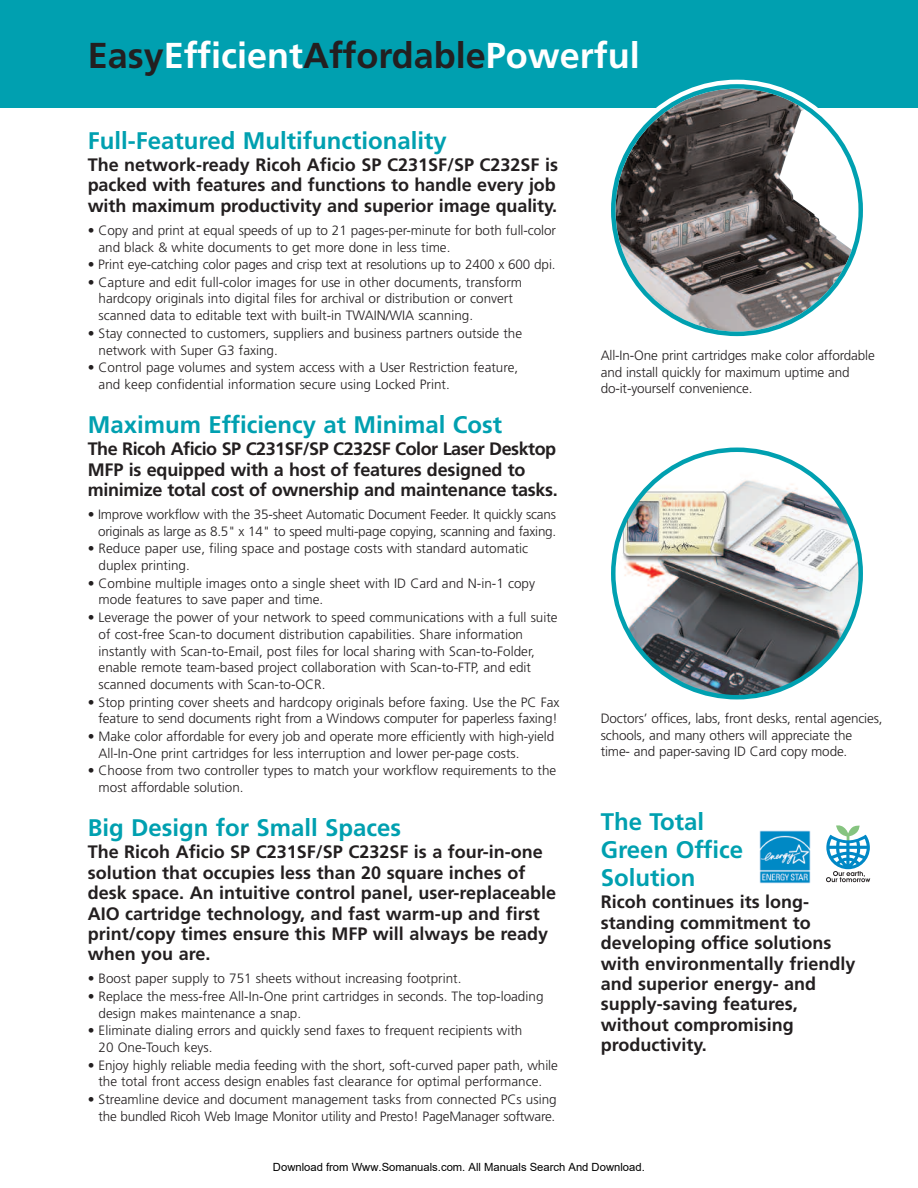
<style>
.page{position:relative;width:918px;height:1188px;background:#fff}
.page>*{position:absolute;margin:0;border:0;box-sizing:border-box;transform-origin:0 0}
.t1{font:700 36px "Frutiger";color:#fff}
.t2{font:700 24px/27.8px "Frutiger";color:#00a0b0}
.t3{font:700 18px/20.4px "Frutiger";color:#231f20}
.t4{font:300 13.5px/16.8px "Frutiger";color:#231f20}
.t5{font:11.25px "Arial";color:#000}
.s1{color:#231f20}
</style>
<div class="page">
<div style="left:0;top:0;width:918px;height:108px;background:#00a0b0"></div>
<img style="left:611px;top:448px;width:252px;height:251px">
<svg style="left:611px;top:84px;width:252px;height:252px"></svg>
<svg style="left:826px;top:825px;width:44px;height:57px"></svg>
<img style="left:760px;top:831px;width:51px;height:52px">
<h1 class="t1" style="left:88px;top:41px;width:554px"><span class="s1">Easy</span>Efficient<span class="s1">Affordable</span>Powerful</h1>
<h2 class="t2" style="left:88px;top:128px;width:360px">Full-Featured Multifunctionality</h2>
<h3 class="t3" style="left:88px;top:156px;width:472px">The network-ready Ricoh Aficio SP C231SF/SP C232SF is packed with features and functions to handle every job with maximum productivity and superior image quality.</h3>
<p class="t4" style="left:98px;top:223px;width:459px;text-indent:-11px">• Copy and print at equal speeds of up to 21 pages-per-minute for both full-color and black &amp; white documents to get more done in less time.</p>
<p class="t4" style="left:88px;top:257px;width:469px">• Print eye-catching color pages and crisp text at resolutions up to 2400 x 600 dpi.</p>
<p class="t4" style="left:99px;top:275px;width:425px;text-indent:-11px">• Capture and edit full-color images for use in other documents, transform hardcopy originals into digital files for archival or distribution or convert scanned data to editable text with built-in TWAIN/WIA scanning.</p>
<p class="t4" style="left:99px;top:326px;width:425px;text-indent:-11px">• Stay connected to customers, suppliers and business partners outside the network with Super G3 faxing.</p>
<p class="t4" style="left:99px;top:360px;width:421px;text-indent:-11px">• Control page volumes and system access with a User Restriction feature, and keep confidential information secure using Locked Print.</p>
<h2 class="t2" style="left:88px;top:412px;width:416px">Maximum Efficiency at Minimal Cost</h2>
<h3 class="t3" style="left:88px;top:440px;width:472px">The Ricoh Aficio SP C231SF/SP C232SF Color Laser Desktop<br>MFP is equipped with a host of features designed to minimize total cost of ownership and maintenance tasks.</h3>
<p class="t4" style="left:88px;top:507px;width:470px;text-align:right">• Improve workflow with the 35-sheet Automatic Document Feeder. It quickly scans originals as large as 8.5" x 14" to speed multi-page copying, scanning and faxing.</p>
<p class="t4" style="left:99px;top:541px;width:431px;text-indent:-11px">• Reduce paper use, filing space and postage costs with standard automatic duplex printing.</p>
<p class="t4" style="left:99px;top:576px;width:438px;text-indent:-11px">• Combine multiple images onto a single sheet with ID Card and N-in-1 copy mode features to save paper and time.</p>
<p class="t4" style="left:99px;top:610px;width:461px;text-indent:-11px">• Leverage the power of your network to speed communications with a full suite of cost-free Scan-to document distribution capabilities. Share information instantly with Scan-to-Email, post files for local sharing with Scan-to-Folder, enable remote team-based project collaboration with Scan-to-FTP, and edit scanned documents with Scan-to-OCR.</p>
<p class="t4" style="left:88px;top:695px;width:473px;text-align:right">• Stop printing cover sheets and hardcopy originals before faxing. Use the PC Fax feature to send documents right from a Windows computer for paperless faxing!</p>
<p class="t4" style="left:98px;top:729px;width:457px;text-indent:-11px">• Make color affordable for every job and operate more efficiently with high-yield<br>All-In-One print cartridges for less interruption and lower per-page costs.</p>
<p class="t4" style="left:99px;top:763px;width:459px;text-indent:-11px">• Choose from two controller types to match your workflow requirements to the most affordable solution.</p>
<h2 class="t2" style="left:88px;top:816px;width:315px">Big Design for Small Spaces</h2>
<p class="t3" style="left:88px;top:843px;width:470px">The Ricoh Aficio SP C231SF/SP C232SF is a four-in-one solution that occupies less than 20 square inches of desk space. An intuitive control panel, user-replaceable AIO cartridge technology, and fast warm-up and first print/copy times ensure this MFP will always be ready when you are.</p>
<p class="t4" style="left:88px;top:971px;width:375px">• Boost paper supply to 751 sheets without increasing footprint.</p>
<p class="t4" style="left:99px;top:989px;width:446px;text-indent:-11px">• Replace the mess-free All-In-One print cartridges in seconds. The top-loading design makes maintenance a snap.</p>
<p class="t4" style="left:99px;top:1023px;width:425px;text-indent:-11px">• Eliminate dialing errors and quickly send faxes to frequent recipients with<br>20 One-Touch keys.</p>
<p class="t4" style="left:88px;top:1058px;width:472px;text-align:center">• Enjoy highly reliable media feeding with the short, soft-curved paper path, while the total front access design enables fast clearance for optimal performance.</p>
<p class="t4" style="left:88px;top:1092px;width:471px;text-align:right">• Streamline device and document management tasks from connected PCs using the bundled Ricoh Web Image Monitor utility and Presto! PageManager software.</p>
<p class="t4" style="left:601px;top:348px;width:276px">All-In-One print cartridges make color affordable and install quickly for maximum uptime and do-it-yourself convenience.</p>
<p class="t4" style="left:601px;top:711px;width:283px">Doctors’ offices, labs, front desks, rental agencies, schools, and many others will appreciate the time- and paper-saving ID Card copy mode.</p>
<h2 class="t2" style="left:601px;top:810px;width:144px">The Total<br>Green Office<br>Solution</h2>
<h3 class="t3" style="left:601px;top:893px;width:256px">Ricoh continues its long&shy;standing commitment to developing office solutions with environmentally friendly and superior energy- and supply-saving features, without compromising productivity.</h3>
<p class="t5" style="left:273px;top:1160px;width:373px">Download from Www.Somanuals.com. All Manuals Search And Download.</p>
</div>
